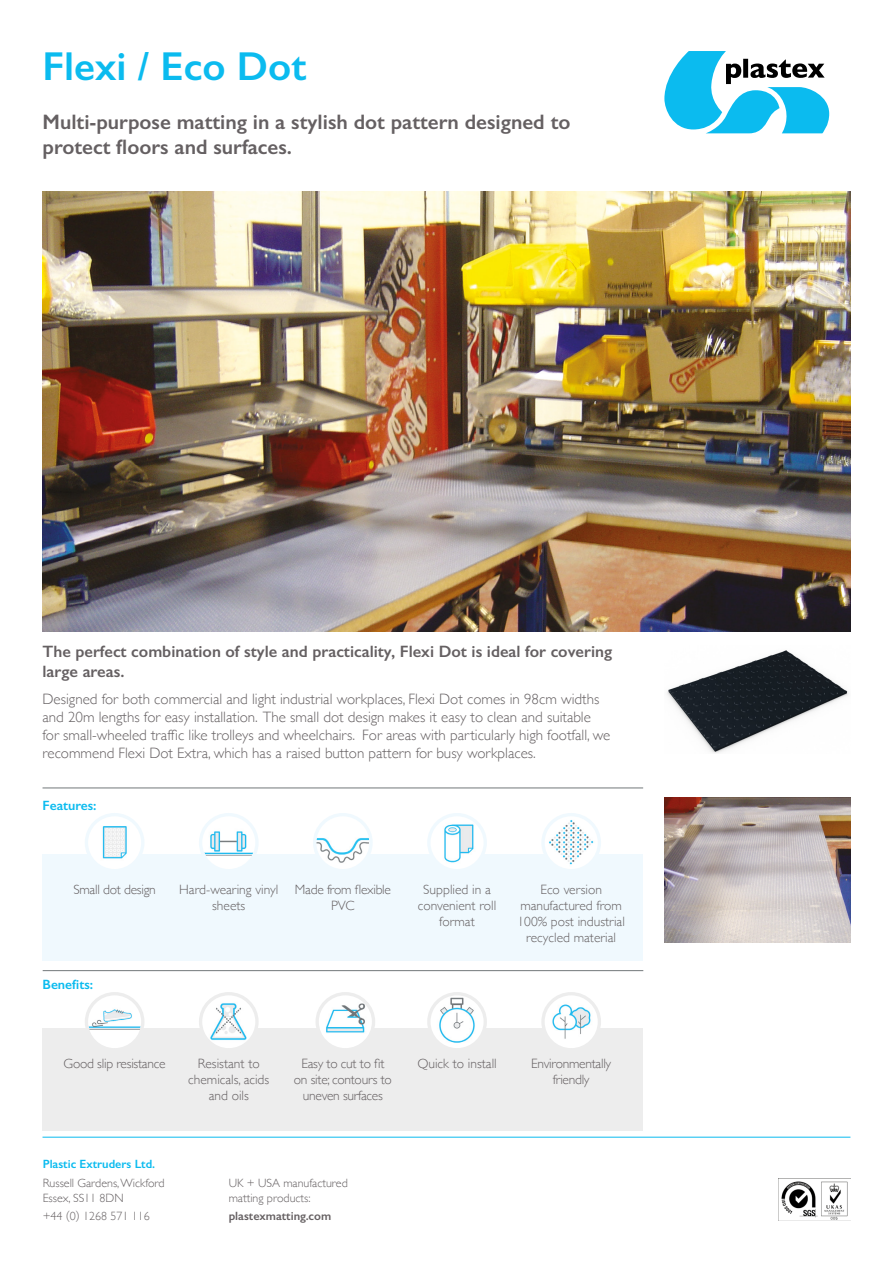
<style>
.page{position:relative;width:893px;height:1263px;background:#fff}
.page>*{position:absolute;margin:0;border:0;box-sizing:border-box;transform-origin:0 0}
.t1{font:600 40.5px "Gill Sans";color:#0bbbef}
.t2{font:600 21px/25.2px "Gill Sans";color:#656062}
.t3{font:600 16.5px/19.8px "Gill Sans";color:#656062}
.t4{font:300 15px/18px "Gill Sans";color:#656062}
.t5{font:300 13.5px/16.2px "Gill Sans";color:#656062;text-align:center}
.t6{font:300 13.5px/16.2px "Gill Sans";letter-spacing:-.02em;color:#656062;text-align:center}
.t7{font:600 13.5px "Gill Sans";color:#0bbbef}
.t8{font:300 12px/14.4px "Gill Sans";color:#656062}
.t9{font:600 12px "Gill Sans";color:#0bbbef}
.t10{font:600 12px "Gill Sans";color:#656062}
</style>
<div class="page">
<img style="left:43px;top:191px;width:807px;height:440px">
<img style="left:667px;top:650px;width:182px;height:103px">
<hr style="left:43px;top:1137px;width:807px;height:1px;background:#0bbbef">
<img style="left:664px;top:797px;width:186px;height:145px">
<svg style="left:664px;top:51px;width:165px;height:82px"></svg>
<img style="left:781px;top:1181px;width:67px;height:39px">
<div style="left:43px;top:1029px;width:600px;height:102px;background:#ededed"></div>
<div style="left:201px;top:994px;width:56px;height:56px;background:#ededed;border-radius:50%"></div>
<img style="left:202px;top:995px;width:53px;height:53px;border-radius:26px">
<div style="left:199px;top:992px;width:60px;height:59px;border:3px solid #ededed;border-radius:50%"></div>
<div style="left:317px;top:994px;width:57px;height:56px;background:#ededed;border-radius:50%"></div>
<img style="left:319px;top:995px;width:53px;height:53px;border-radius:26px">
<div style="left:315px;top:992px;width:60px;height:59px;border:3px solid #ededed;border-radius:50%"></div>
<div style="left:429px;top:994px;width:56px;height:56px;background:#ededed;border-radius:50%"></div>
<img style="left:430px;top:995px;width:54px;height:53px;border-radius:26px">
<div style="left:427px;top:992px;width:60px;height:59px;border:3px solid #ededed;border-radius:50%"></div>
<div style="left:43px;top:854px;width:600px;height:107px;background:#f0f9fe"></div>
<div style="left:86px;top:815px;width:57px;height:56px;background:#f0f9fe;border-radius:50%"></div>
<img style="left:88px;top:816px;width:53px;height:53px;border-radius:26px">
<div style="left:85px;top:813px;width:59px;height:59px;border:3px solid #f0f9fe;border-radius:50%"></div>
<div style="left:201px;top:815px;width:56px;height:56px;background:#f0f9fe;border-radius:50%"></div>
<img style="left:202px;top:816px;width:53px;height:53px;border-radius:26px">
<div style="left:199px;top:813px;width:60px;height:59px;border:3px solid #f0f9fe;border-radius:50%"></div>
<div style="left:315px;top:815px;width:56px;height:56px;background:#f0f9fe;border-radius:50%"></div>
<img style="left:316px;top:816px;width:53px;height:53px;border-radius:26px">
<div style="left:313px;top:813px;width:60px;height:59px;border:3px solid #f0f9fe;border-radius:50%"></div>
<div style="left:429px;top:815px;width:56px;height:56px;background:#f0f9fe;border-radius:50%"></div>
<img style="left:430px;top:816px;width:54px;height:53px;border-radius:26px">
<div style="left:427px;top:813px;width:60px;height:59px;border:3px solid #f0f9fe;border-radius:50%"></div>
<hr style="left:43px;top:788px;width:600px;height:1px;background:#72787a">
<hr style="left:43px;top:970px;width:600px;height:1px;background:#72787a">
<div style="left:86px;top:994px;width:57px;height:56px;background:#ededed;border-radius:50%"></div>
<img style="left:88px;top:995px;width:53px;height:53px;border-radius:26px">
<div style="left:85px;top:992px;width:59px;height:59px;border:3px solid #ededed;border-radius:50%"></div>
<div style="left:543px;top:815px;width:56px;height:56px;background:#f0f9fe;border-radius:50%"></div>
<img style="left:545px;top:816px;width:53px;height:53px;border-radius:26px">
<div style="left:541px;top:813px;width:60px;height:59px;border:3px solid #f0f9fe;border-radius:50%"></div>
<div style="left:543px;top:994px;width:56px;height:56px;background:#ededed;border-radius:50%"></div>
<img style="left:545px;top:995px;width:53px;height:53px;border-radius:26px">
<div style="left:541px;top:992px;width:60px;height:59px;border:3px solid #ededed;border-radius:50%"></div>
<h1 class="t1" style="left:43px;top:42px;width:265px">Flexi / Eco Dot</h1>
<h2 class="t2" style="left:43px;top:109px;width:529px">Multi-purpose matting in a stylish dot pattern designed to protect floors and surfaces.</h2>
<p class="t3" style="left:43px;top:642px;width:571px">The perfect combination of style and practicality, Flexi Dot is ideal for covering large areas.</p>
<p class="t4" style="left:43px;top:689px;width:569px">Designed for both commercial and light industrial workplaces, Flexi Dot comes in 98cm widths and 20m lengths for easy installation. The small dot design makes it easy to clean and suitable for small-wheeled traffic like trolleys and wheelchairs. For areas with particularly high footfall, we recommend Flexi Dot Extra, which has a raised button pattern for busy workplaces.</p>
<p class="t7" style="left:43px;top:797px;width:56px">Features:</p>
<p class="t6" style="left:73px;top:880px;width:84px">Small dot design</p>
<p class="t5" style="left:179px;top:880px;width:101px">Hard-wearing vinyl sheets</p>
<p class="t6" style="left:295px;top:880px;width:97px">Made from flexible<br>PVC</p>
<p class="t5" style="left:418px;top:880px;width:80px">Supplied in a convenient roll format</p>
<p class="t5" style="left:517px;top:880px;width:109px">Eco version manufactured from<br>100% post industrial recycled material</p>
<p class="t7" style="left:43px;top:976px;width:52px">Benefits:</p>
<p class="t6" style="left:64px;top:1055px;width:103px">Good slip resistance</p>
<p class="t5" style="left:188px;top:1055px;width:83px">Resistant to chemicals, acids and oils</p>
<p class="t6" style="left:294px;top:1055px;width:100px">Easy to cut to fit on site; contours to uneven surfaces</p>
<p class="t5" style="left:417px;top:1055px;width:81px">Quick to install</p>
<p class="t6" style="left:531px;top:1055px;width:81px">Environmentally friendly</p>
<p class="t9" style="left:43px;top:1156px;width:114px">Plastic Extruders Ltd.</p>
<p class="t8" style="left:43px;top:1176px;width:124px">Russell Gardens, Wickford<br>Essex, SS11 8DN</p>
<p class="t8" style="left:43px;top:1209px;width:109px">+44 (0) 1268 571 116</p>
<p class="t8" style="left:229px;top:1176px;width:121px">UK + USA manufactured matting products:</p>
<p class="t10" style="left:229px;top:1209px;width:104px">plastexmatting.com</p>
</div>
